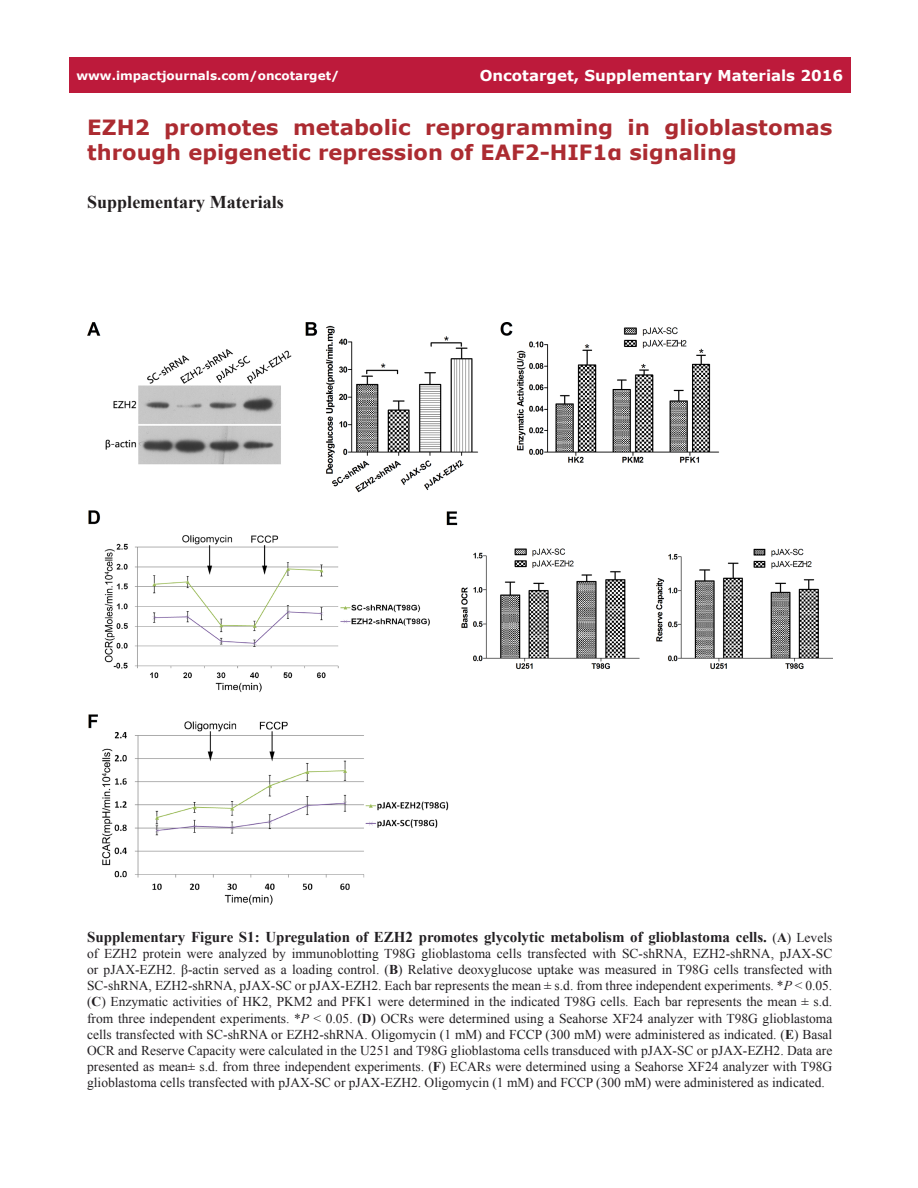
<style>
.page{position:relative;width:918px;height:1188px;background:#fff}
.page>*{position:absolute;margin:0;border:0;box-sizing:border-box;transform-origin:0 0}
.t1{font:700 21px/25.2px "Verdana";color:#ac2b31}
.t2{font:700 18px "Times New Roman";color:#231f20}
.FigureText{font:700 15px "Times New Roman";color:#221f22}
.t3{font:700 15px "Verdana";color:#fff}
.FigureText-2{font:13.5px/16.2px "Times New Roman";color:#221f22;text-align:justify}
.t4{font:700 12px "Verdana";color:#fff}
.s1{font-weight:400;font-size:13.5px}
.s2{font-size:13.5px}
.s3{font-weight:700}
.s4{font-style:italic}
</style>
<div class="page">
<div style="left:69px;top:57px;width:781px;height:36px;background:#bd1a3b"></div>
<img style="left:87px;top:322px;width:745px;height:582px">
<p class="t4" style="left:76px;top:67px;width:264px">www.impactjournals.com/oncotarget/</p>
<p class="t3" style="left:480px;top:65px;width:365px">Oncotarget, Supplementary Materials 2016</p>
<p class="t1" style="left:87px;top:114px;width:747px">EZH2 promotes metabolic reprogramming in glioblastomas through epigenetic repression of EAF2-HIF1α signaling</p>
<p class="t2" style="left:87px;top:189px;width:198px">Supplementary Materials</p>
<p class="FigureText" style="left:87px;top:926px;width:747px">Supplementary Figure S1: Upregulation of EZH2 promotes glycolytic metabolism of glioblastoma cells. <span class="s1">(</span><span class="s2">A</span><span class="s1">) Levels</span></p>
<p class="FigureText-2" style="left:87px;top:945px;width:747px">of EZH2 protein were analyzed by immunoblotting T98G glioblastoma cells transfected with SC-shRNA, EZH2-shRNA, pJAX-SC or pJAX-EZH2. β-actin served as a loading control. (<span class="s3">B</span>) Relative deoxyglucose uptake was measured in T98G cells transfected with SC-shRNA, EZH2-shRNA, pJAX-SC or pJAX-EZH2. Each bar represents the mean ± s.d. from three independent experiments. *<span class="s4">P</span> &lt; 0.05. (<span class="s3">C</span>) Enzymatic activities of HK2, PKM2 and PFK1 were determined in the indicated T98G cells. Each bar represents the mean ± s.d. from three independent experiments. *<span class="s4">P</span> &lt; 0.05. (<span class="s3">D</span>) OCRs were determined using a Seahorse XF24 analyzer with T98G glioblastoma cells transfected with SC-shRNA or EZH2-shRNA. Oligomycin (1 mM) and FCCP (300 mM) were administered as indicated. (<span class="s3">E</span>) Basal OCR and Reserve Capacity were calculated in the U251 and T98G glioblastoma cells transduced with pJAX-SC or pJAX-EZH2. Data are presented as mean± s.d. from three independent experiments. (<span class="s3">F</span>) ECARs were determined using a Seahorse XF24 analyzer with T98G glioblastoma cells transfected with pJAX-SC or pJAX-EZH2. Oligomycin (1 mM) and FCCP (300 mM) were administered as indicated.</p>
</div>
